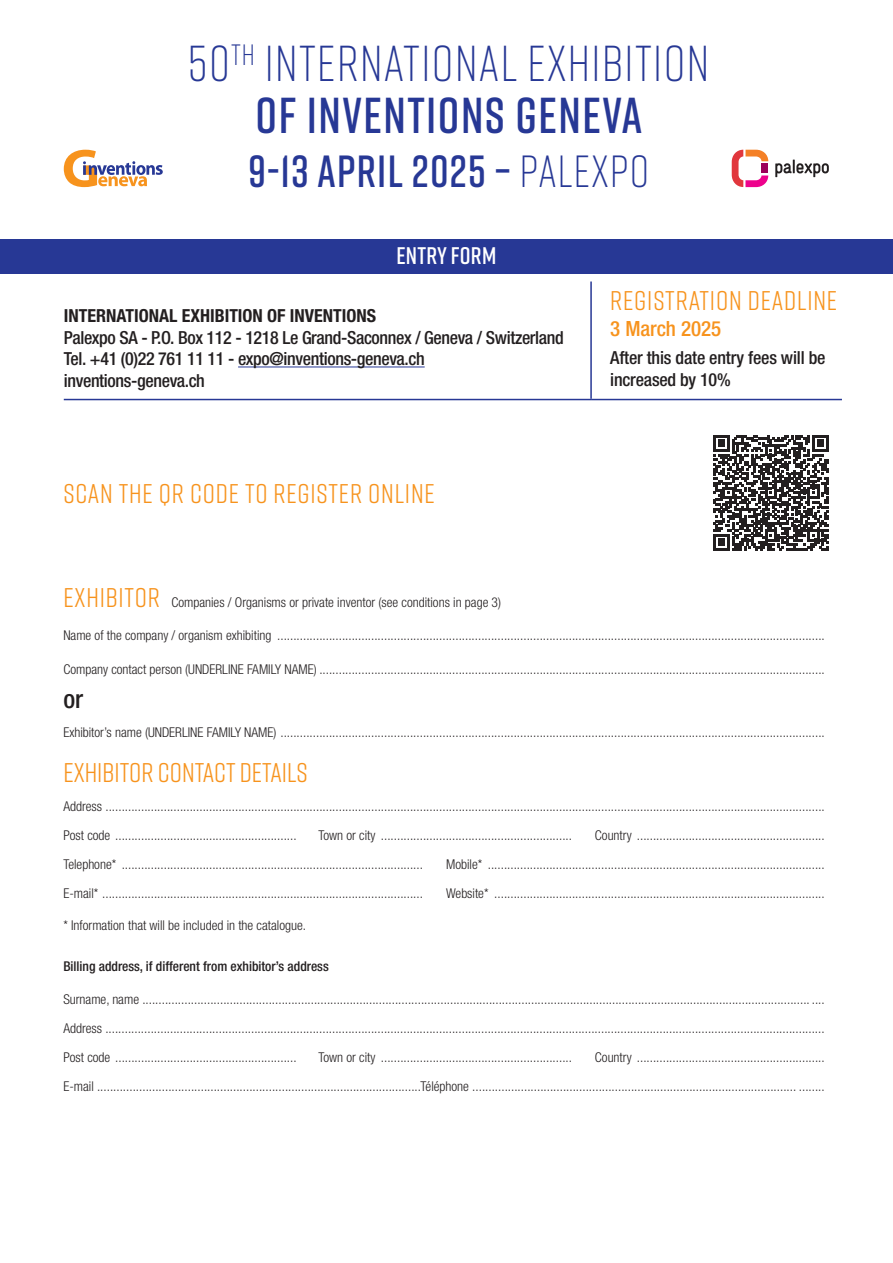
<style>
.page{position:relative;width:893px;height:1263px;background:#fff}
.page>*{position:absolute;margin:0;border:0;box-sizing:border-box;transform-origin:0 0}
.t1{font:300 50.4px/51.8px "Rift";letter-spacing:.03em;color:#273895;text-align:center;scale:.95 1}
.t2{font:600 45px "Rift";letter-spacing:.03em;color:#273895;scale:.95 1}
.Titre_orange{font:27px "Rift";letter-spacing:.03em;color:#f7931d}
.Pointillés_1{font:27px "Rift";color:#f7931d}
.Pointillés_1-2{font:500 condensed 25.5px "Helvetica Neue LT Std";color:#231f20}
.Titre1{font:600 24px "Rift";letter-spacing:.01em;color:#fff}
.Titre3{font:500 condensed 21px "Helvetica Neue LT Std";color:#f7931d}
.Titre3-2{font:500 condensed 18px/21.6px "Helvetica Neue LT Std";letter-spacing:-.02em;color:#231f20}
.Pointillés_2{font:300 condensed 13.5px "Helvetica Neue LT Std";color:#231f20}
.Pointillés_1-3{font:300 condensed 13.5px "Helvetica Neue LT Std";color:#231f20}
.Pointillés_3{font:300 condensed 13.5px "Helvetica Neue LT Std";color:#231f20}
.Titre_orange-2{font:300 condensed 13.5px "Helvetica Neue LT Std";color:#231f20}
.Titre_orange-3{font:500 condensed 13.5px "Helvetica Neue LT Std";color:#231f20}
.s1{font-weight:600}
.s2{font-weight:300}
.s3{font-weight:700}
.s4{font-family:"Rift";font-weight:400;font-stretch:normal;font-size:27px;color:#f7931d}
</style>
<div class="page">
<div style="left:0;top:239px;width:893px;height:34px;background:#273895"></div>
<hr style="left:590px;top:281px;width:2px;height:118px;background:#273895">
<hr style="left:64px;top:399px;width:527px;height:1px;background:#273895">
<hr style="left:591px;top:399px;width:251px;height:1px;background:#273895">
<hr style="left:238px;top:366px;width:187px;height:1px;background:#273895">
<svg style="left:64px;top:150px;width:99px;height:37px"></svg>
<svg style="left:713px;top:435px;width:116px;height:116px"></svg>
<svg style="left:775px;top:160px;width:54px;height:17px"></svg>
<svg style="left:732px;top:150px;width:36px;height:37px"></svg>
<p class="t1" style="left:188px;top:35px;width:550px">50<sup>TH</sup> INTERNATIONAL EXHIBITION<br><span class="s1">OF INVENTIONS GENEVA</span></p>
<p class="t2" style="left:248px;top:139px;width:423px">9-13 APRIL 2025 – <span class="s2">PALEXPO</span></p>
<p class="Titre1" style="left:396px;top:239px;width:101px">ENTRY FORM</p>
<p class="Titre3-2" style="left:64px;top:305px;width:502px"><span class="s3">INTERNATIONAL EXHIBITION OF INVENTIONS<br></span>Palexpo SA - P.O. Box 112 - 1218 Le Grand-Saconnex / Geneva / Switzerland<br>Tel. +41 (0)22 761 11 11 - expo@inventions-geneva.ch</p>
<p class="Titre3-2" style="left:64px;top:369px;width:143px">inventions-geneva.ch</p>
<p class="Titre_orange" style="left:63px;top:475px;width:373px">SCAN THE QR CODE TO REGISTER ONLINE</p>
<p class="Titre_orange" style="left:610px;top:281px;width:229px">REGISTRATION DEADLINE</p>
<p class="Titre3" style="left:610px;top:316px;width:113px">3 March 2025</p>
<p class="Titre3-2" style="left:610px;top:347px;width:217px">After this date entry fees will be increased by 10%</p>
<p class="Titre_orange-2" style="left:63px;top:594px;width:439px"><span class="s4">EXHIBITOR</span> Companies / Organisms or private inventor (see conditions in page 3)</p>
<p class="Pointillés_1-3" style="left:63px;top:628px;width:763px">Name of the company / organism exhibiting .........................................................................................................................................................................</p>
<p class="Pointillés_1-3" style="left:63px;top:661px;width:763px">Company contact person (UNDERLINE FAMILY NAME) ............................................................................................................................................................</p>
<p class="Pointillés_1-2" style="left:63px;top:683px;width:21px">or</p>
<p class="Pointillés_1-3" style="left:63px;top:724px;width:763px">Exhibitor’s name (UNDERLINE FAMILY NAME) ........................................................................................................................................................................</p>
<p class="Pointillés_1" style="left:63px;top:753px;width:246px">EXHIBITOR CONTACT DETAILS</p>
<p class="Pointillés_1-3" style="left:63px;top:798px;width:763px">Address ..............................................................................................................................................................................................................................</p>
<p class="Pointillés_3" style="left:63px;top:827px;width:235px">Post code ........................................................</p>
<p class="Pointillés_3" style="left:318px;top:827px;width:255px">Town or city ...........................................................</p>
<p class="Pointillés_3" style="left:595px;top:827px;width:231px">Country ..........................................................</p>
<p class="Pointillés_2" style="left:63px;top:856px;width:361px">Telephone* .............................................................................................</p>
<p class="Pointillés_2" style="left:446px;top:856px;width:380px">Mobile* ........................................................................................................</p>
<p class="Pointillés_2" style="left:63px;top:885px;width:361px">E-mail* ...................................................................................................</p>
<p class="Pointillés_2" style="left:446px;top:885px;width:380px">Website* ......................................................................................................</p>
<p class="Pointillés_2" style="left:63px;top:917px;width:244px">* Information that will be included in the catalogue.</p>
<p class="Titre_orange-3" style="left:63px;top:958px;width:267px">Billing address, if different from exhibitor’s address</p>
<p class="Pointillés_2" style="left:63px;top:992px;width:763px">Surname, name .............................................................................................................................................................................................................. ....</p>
<p class="Pointillés_2" style="left:63px;top:1021px;width:763px">Address ..............................................................................................................................................................................................................................</p>
<p class="Pointillés_3" style="left:63px;top:1049px;width:235px">Post code ........................................................</p>
<p class="Pointillés_3" style="left:318px;top:1049px;width:255px">Town or city ...........................................................</p>
<p class="Pointillés_3" style="left:595px;top:1049px;width:231px">Country ..........................................................</p>
<p class="Pointillés_2" style="left:63px;top:1078px;width:763px">E-mail ....................................................................................................Téléphone .................................................................................................... ........</p>
</div>
